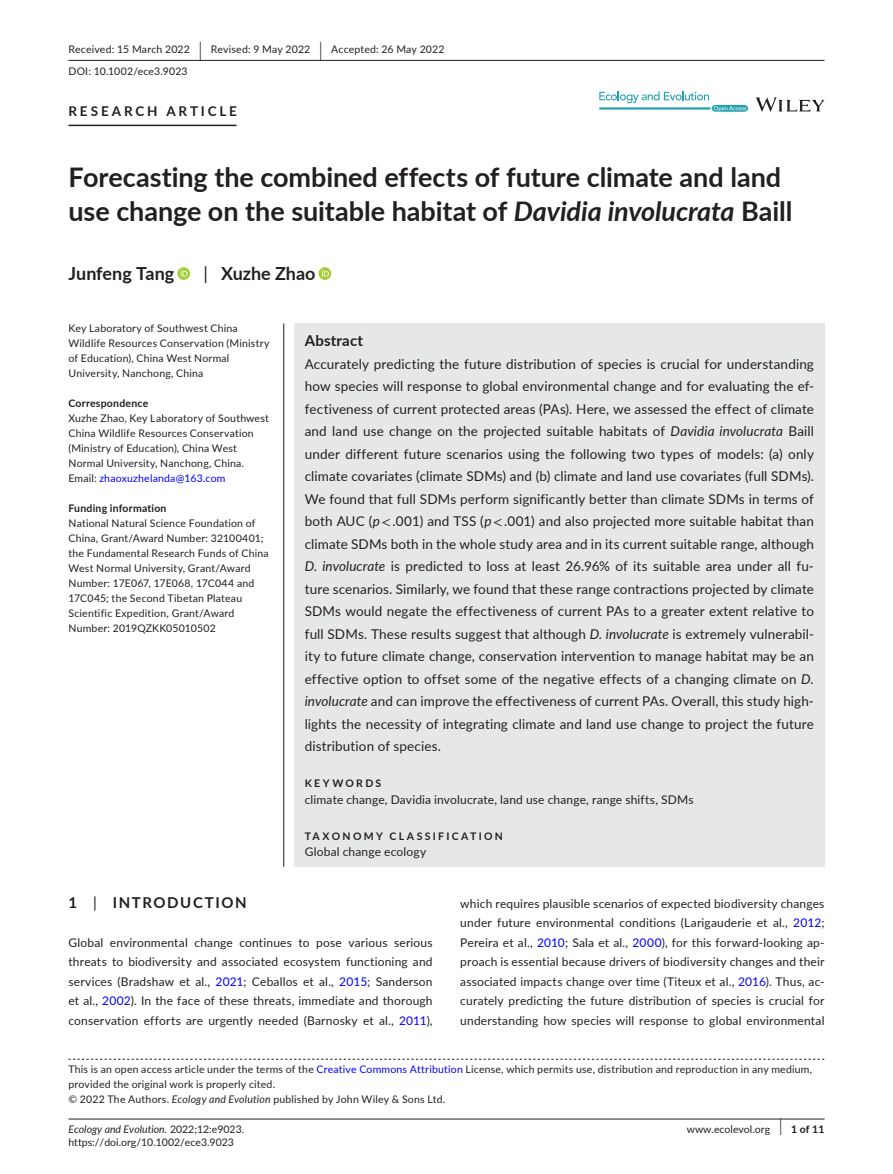
<style>
.page{position:relative;width:893px;height:1174px;background:#fff}
.page>*{position:absolute;margin:0;border:0;box-sizing:border-box;transform-origin:0 0}
.t1{font:700 27px/34.5px "Lato";color:#231f20}
.t2{font:700 18px "Lato";letter-spacing:-.005em;color:#231f20}
.t3{font:700 15px "Lato";letter-spacing:.1em;color:#231f20}
.t4{font:700 15px "Lato";letter-spacing:.015em;color:#231f20}
.t5{font:13.5px/22.5px "Lato";letter-spacing:.01em;color:#231f20;text-align:justify}
.t6{font:700 13.5px "Lato";letter-spacing:.21em;color:#231f20}
.t7{font:12px/19.5px "Lato";letter-spacing:.015em;color:#231f20;text-align:justify}
.t8{font:10.5px/15px "Lato";letter-spacing:.02em;color:#231f20}
.t9{font:10.5px "Lato";color:#231f20}
.t10{font:700 10.5px "Lato";letter-spacing:.02em;color:#231f20}
.t11{font:italic 10.5px "Lato";color:#231f20}
.t12{font:700 10.5px "Lato";letter-spacing:.22em;color:#231f20}
.s1{font-size:19.65px}
.s2{font-style:italic}
.s3{font-weight:400}
.s4{color:#00f}
.s5{font-family:"STIX"}
.s6{font-style:normal}
.s7{font-weight:400;font-size:17.4px}
</style>
<div class="page">
<hr style="left:68px;top:1118px;width:756px;height:1px;background:#231f20">
<svg style="left:756px;top:97px;width:68px;height:15px"></svg>
<svg style="left:599px;top:91px;width:149px;height:21px"></svg>
<hr style="left:68px;top:60px;width:756px;height:1px;background:#231f20">
<hr style="left:68px;top:125px;width:169px;height:1px;background:#231f20">
<svg style="left:177px;top:267px;width:13px;height:13px"></svg>
<svg style="left:181px;top:269px;width:7px;height:7px"></svg>
<svg style="left:318px;top:267px;width:13px;height:13px"></svg>
<svg style="left:322px;top:269px;width:7px;height:7px"></svg>
<svg style="left:68px;top:1058px;width:756px;height:1px"></svg>
<div style="left:294px;top:323px;width:530px;height:543px;background:#e6e7e9"></div>
<hr style="left:283px;top:323px;width:1px;height:543px;background:#231f20">
<p class="t8" style="left:68px;top:38px;width:378px;line-height:21.8px">Received: 15 March 2022 <span class="s1">|</span> Revised: 9 May 2022 <span class="s1">|</span> Accepted: 26 May 2022<br>DOI: 10.1002/ece3.9023</p>
<p class="t6" style="left:68px;top:101px;width:170px">RESEARCH ARTICLE</p>
<h1 class="t1" style="left:68px;top:159px;width:726px">Forecasting the combined effects of future climate and land use change on the suitable habitat of <span class="s2">Davidia involucrata</span> Baill</h1>
<h2 class="t2" style="left:68px;top:260px;width:107px">Junfeng Tang</h2>
<h2 class="t2" style="left:204px;top:260px;width:113px"><span class="s3">|</span> Xuzhe Zhao</h2>
<p class="t8" style="left:68px;top:320px;width:203px">Key Laboratory of Southwest China Wildlife Resources Conservation (Ministry of Education), China West Normal University, Nanchong, China</p>
<p class="t10" style="left:68px;top:395px;width:81px">Correspondence</p>
<p class="t8" style="left:68px;top:410px;width:202px">Xuzhe Zhao, Key Laboratory of Southwest China Wildlife Resources Conservation (Ministry of Education), China West Normal University, Nanchong, China.<br>Email: <span class="s4">zhaoxuzhelanda@163.com</span></p>
<p class="t10" style="left:68px;top:500px;width:100px">Funding information</p>
<p class="t8" style="left:68px;top:515px;width:202px">National Natural Science Foundation of China, Grant/Award Number: 32100401; the Fundamental Research Funds of China West Normal University, Grant/Award Number: 17E067, 17E068, 17C044 and 17C045; the Second Tibetan Plateau Scientific Expedition, Grant/Award Number: 2019QZKK05010502</p>
<p class="t4" style="left:305px;top:329px;width:60px">Abstract</p>
<p class="t5" style="left:305px;top:352px;width:511px">Accurately predicting the future distribution of species is crucial for understanding how species will response to global environmental change and for evaluating the ef&shy;fectiveness of current protected areas (PAs). Here, we assessed the effect of climate and land use change on the projected suitable habitats of <span class="s2">Davidia involucrata</span> Baill under different future scenarios using the following two types of models: (a) only climate covariates (climate SDMs) and (b) climate and land use covariates (full SDMs).<br>We found that full SDMs perform significantly better than climate SDMs in terms of both AUC (<span class="s2">p</span><span class="s5">&lt;</span> .001) and TSS (<span class="s2">p</span><span class="s5">&lt;</span> .001) and also projected more suitable habitat than climate SDMs both in the whole study area and in its current suitable range, although <span class="s2">D. involucrate</span> is predicted to loss at least 26.96% of its suitable area under all fu&shy;ture scenarios. Similarly, we found that these range contractions projected by climate SDMs would negate the effectiveness of current PAs to a greater extent relative to full SDMs. These results suggest that although <span class="s2">D. involucrate</span> is extremely vulnerabil&shy;ity to future climate change, conservation intervention to manage habitat may be an effective option to offset some of the negative effects of a changing climate on <span class="s2">D. involucrate</span> and can improve the effectiveness of current PAs. Overall, this study high&shy;lights the necessity of integrating climate and land use change to project the future distribution of species.</p>
<p class="t12" style="left:305px;top:775px;width:78px">KEYWORDS</p>
<p class="t7" style="left:305px;top:789px;width:390px">climate change, Davidia involucrate, land use change, range shifts, SDMs</p>
<p class="t12" style="left:305px;top:828px;width:200px">TAXONOMY CLASSIFICATION</p>
<p class="t7" style="left:305px;top:841px;width:123px">Global change ecology</p>
<p class="t3" style="left:68px;top:891px;width:180px">1 <span class="s3">|</span> INTRODUCTION</p>
<p class="t7" style="left:68px;top:932px;width:366px">Global environmental change continues to pose various serious threats to biodiversity and associated ecosystem functioning and services (Bradshaw et al., <span class="s4">2021</span>; Ceballos et al., <span class="s4">2015</span>; Sanderson et al., <span class="s4">2002</span>). In the face of these threats, immediate and thorough conservation efforts are urgently needed (Barnosky et al., <span class="s4">2011</span>),</p>
<p class="t7" style="left:460px;top:893px;width:366px">which requires plausible scenarios of expected biodiversity changes under future environmental conditions (Larigauderie et al., <span class="s4">2012</span>; Pereira et al., <span class="s4">2010</span>; Sala et al., <span class="s4">2000</span>), for this forward-looking ap&shy;proach is essential because drivers of biodiversity changes and their associated impacts change over time (Titeux et al., <span class="s4">2016</span>). Thus, ac&shy;curately predicting the future distribution of species is crucial for understanding how species will response to global environmental</p>
<p class="t8" style="left:68px;top:1061px;width:745px">This is an open access article under the terms of the <span class="s4">Creative Commons Attribution</span> License, which permits use, distribution and reproduction in any medium, provided the original work is properly cited.<br>© 2022 The Authors. <span class="s2">Ecology and Evolution</span> published by John Wiley &amp; Sons Ltd.</p>
<p class="t11" style="left:68px;top:1121px;width:177px">Ecology and Evolution. <span class="s6">2022;12:e9023.</span></p>
<p class="t10" style="left:779px;top:1121px;width:46px"><span class="s7">|</span> 1 of 11</p>
<p class="t9" style="left:68px;top:1135px;width:167px">https://doi.org/10.1002/ece3.9023</p>
<p class="t9" style="left:687px;top:1121px;width:85px">www.ecolevol.org</p>
</div>
